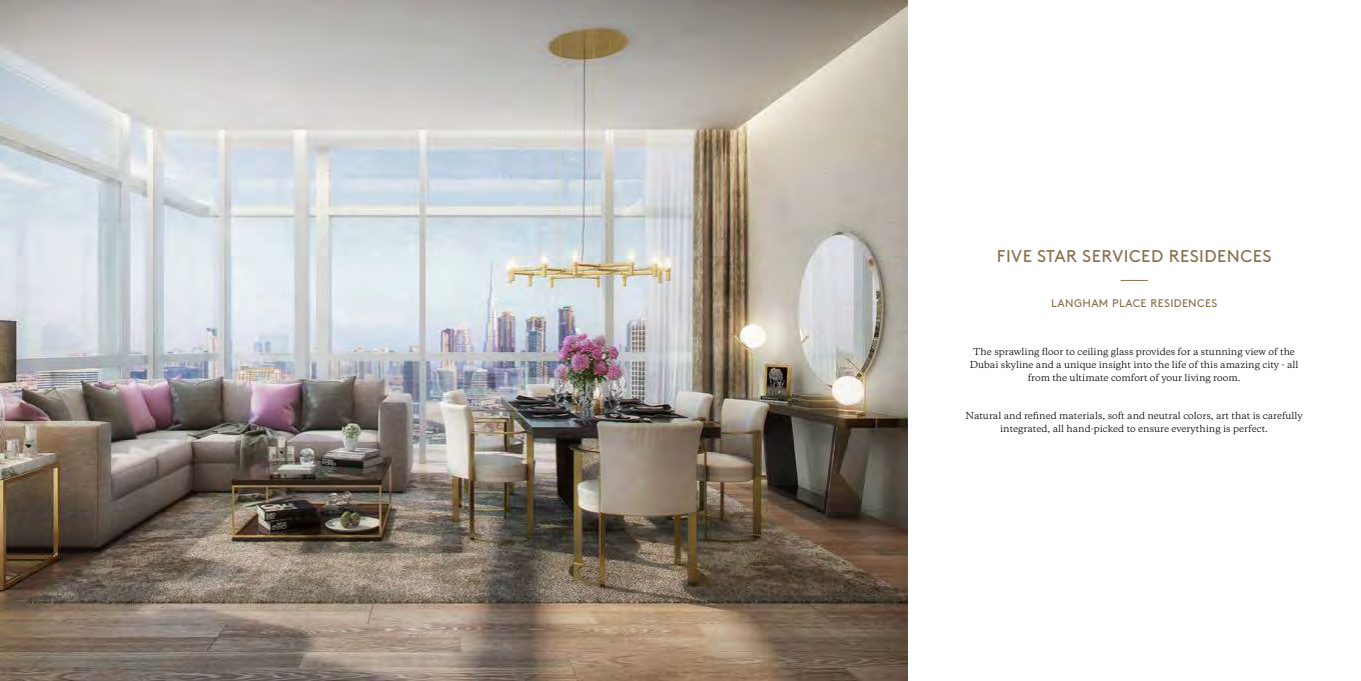
<style>
.page{position:relative;width:1361px;height:681px;background:#fff}
.page>*{position:absolute;margin:0;border:0;box-sizing:border-box;transform-origin:0 0}
.t1{font:17px "Brown";letter-spacing:.03em;color:#87704d}
.t2{font:11px "Brown";letter-spacing:.035em;color:#87704d}
.t3{font:9px/13px "Copernicus";color:#000;text-align:center}
</style>
<div class="page">
<img style="left:0;top:0;width:907px;height:680px">
<svg style="left:1120px;top:280px;width:27px;height:1px"></svg>
<h1 class="t1" style="left:997px;top:243px;width:276px">FIVE STAR SERVICED RESIDENCES</h1>
<p class="t2" style="left:1051px;top:294px;width:168px">LANGHAM PLACE RESIDENCES</p>
<p class="t3" style="left:970px;top:345px;width:330px">The sprawling floor to ceiling glass provides for a stunning view of the<br>Dubai skyline and a unique insight into the life of this amazing city - all from the ultimate comfort of your living room.</p>
<p class="t3" style="left:965px;top:408px;width:339px">Natural and refined materials, soft and neutral colors, art that is carefully integrated, all hand-picked to ensure everything is perfect.</p>
</div>
